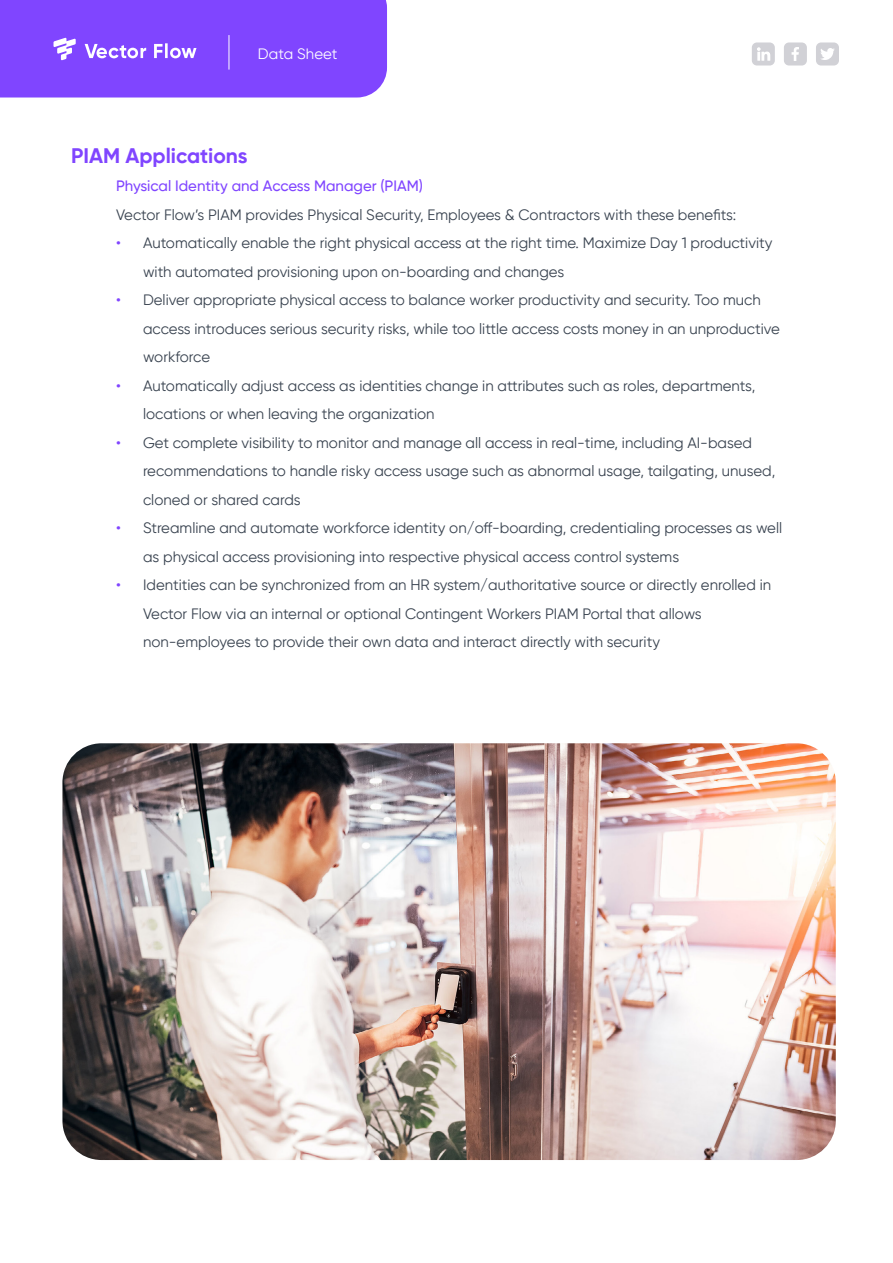
<style>
.page{position:relative;width:893px;height:1263px;background:#fff}
.page>*{position:absolute;margin:0;border:0;box-sizing:border-box;transform-origin:0 0}
.t1{font:700 21px "Gilroy";color:#8045ff}
.t2{font:15px/28.5px "Gilroy";color:#38424f}
.t3{font:500 15px "Gilroy";color:#8045ff}
.t4{font:15px "Gilroy";letter-spacing:.01em;color:#fff}
.s1{font-weight:500;color:#8045ff}
</style>
<div class="page">
<div style="left:0;top:0;width:387px;height:98px;background:#8045ff"></div>
<hr style="left:229px;top:35px;width:1px;height:35px;background:#fff">
<svg style="left:816px;top:42px;width:23px;height:24px"></svg>
<svg style="left:784px;top:42px;width:23px;height:24px"></svg>
<svg style="left:752px;top:42px;width:23px;height:24px"></svg>
<img style="left:62px;top:743px;width:774px;height:417px">
<p class="t4" style="left:258px;top:44px;width:81px">Data Sheet</p>
<h1 class="t1" style="left:71px;top:142px;width:178px">PIAM Applications</h1>
<p class="t3" style="left:116px;top:177px;width:309px">Physical Identity and Access Manager (PIAM)</p>
<p class="t2" style="left:116px;top:200px;width:622px">Vector Flow’s PIAM provides Physical Security, Employees &amp; Contractors with these benefits:</p>
<p class="t2" style="left:143px;top:228px;width:631px;text-indent:-27px"><span class="s1">•</span> Automatically enable the right physical access at the right time. Maximize Day 1 productivity with automated provisioning upon on-boarding and changes</p>
<p class="t2" style="left:143px;top:285px;width:638px;text-indent:-27px"><span class="s1">•</span> Deliver appropriate physical access to balance worker productivity and security. Too much access introduces serious security risks, while too little access costs money in an unproductive workforce</p>
<p class="t2" style="left:143px;top:371px;width:614px;text-indent:-27px"><span class="s1">•</span> Automatically adjust access as identities change in attributes such as roles, departments, locations or when leaving the organization</p>
<p class="t2" style="left:143px;top:428px;width:634px;text-indent:-27px"><span class="s1">•</span> Get complete visibility to monitor and manage all access in real-time, including AI-based recommendations to handle risky access usage such as abnormal usage, tailgating, unused, cloned or shared cards</p>
<p class="t2" style="left:143px;top:513px;width:641px;text-indent:-27px"><span class="s1">•</span> Streamline and automate workforce identity on/off-boarding, credentialing processes as well as physical access provisioning into respective physical access control systems</p>
<p class="t2" style="left:143px;top:570px;width:630px;text-indent:-27px"><span class="s1">•</span> Identities can be synchronized from an HR system/authoritative source or directly enrolled in<br>Vector Flow via an internal or optional Contingent Workers PIAM Portal that allows non-employees to provide their own data and interact directly with security</p>
</div>
